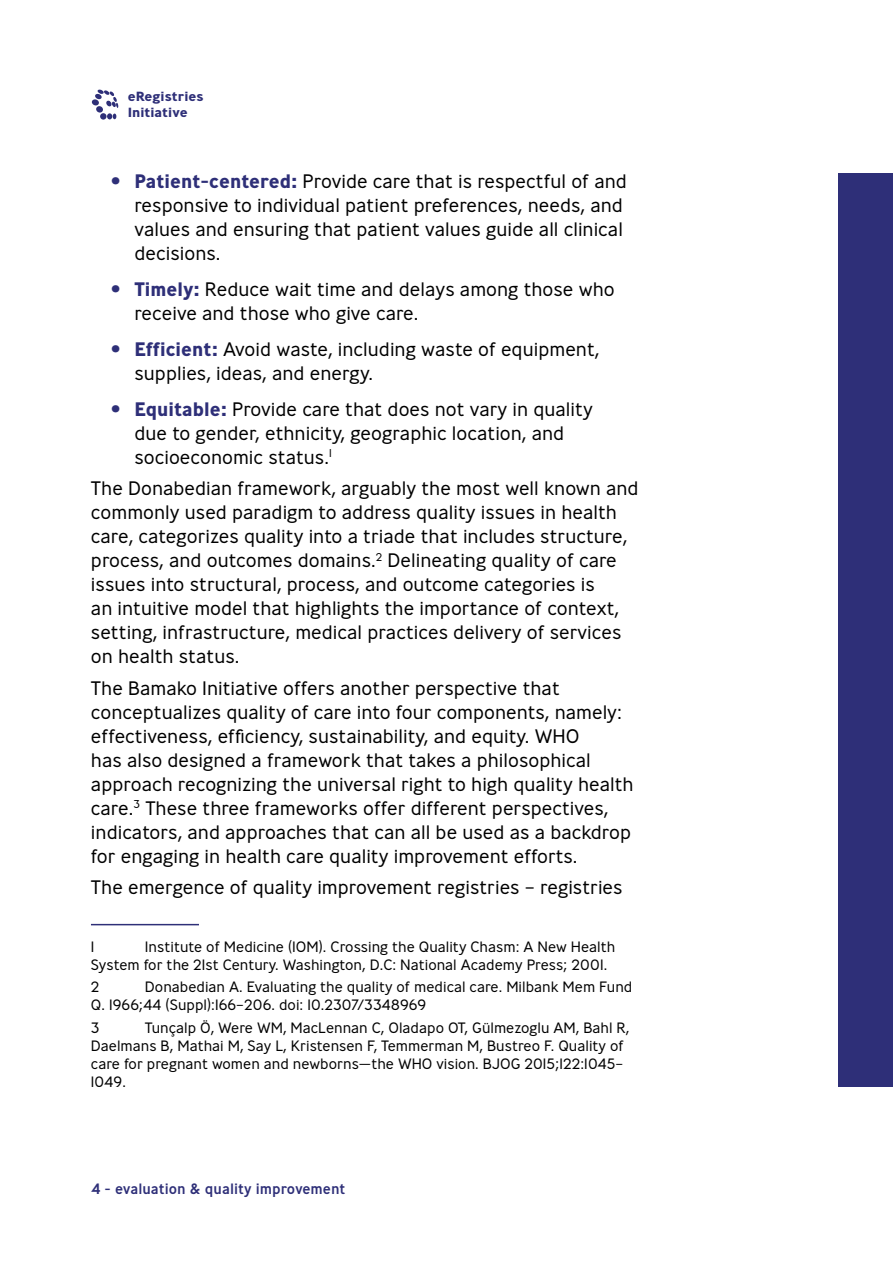
<style>
.page{position:relative;width:893px;height:1263px;background:#fff}
.page>*{position:absolute;margin:0;border:0;box-sizing:border-box;transform-origin:0 0}
.t1{font:300 19.5px/24px "Ministry";color:#000}
.t2{font:300 15px/18px "Ministry";color:#000}
.t3{font:500 15px "Ministry";color:#2e2f78}
.t4{font:700 13.2px/15.9px "Ministry";color:#2e2f78;scale:1.07 1}
.s1{font-weight:700;color:#2e2f78}
</style>
<div class="page">
<svg style="left:95px;top:89px;width:23px;height:30px"></svg>
<div style="left:92px;top:99px;width:7px;height:7px;background:#2e2f78;border-radius:50%"></div>
<div style="left:839px;top:173px;width:54px;height:914px;background:#2e2f78"></div>
<hr style="left:91px;top:924px;width:108px;height:1px;background:#2e2f78">
<p class="t4" style="left:128px;top:88px;width:73px">eRegistries<br>Initiative</p>
<p class="t1" style="left:134px;top:169px;width:494px;text-indent:-24px"><span class="s1">• Patient-centered:</span> Provide care that is respectful of and responsive to individual patient preferences, needs, and values and ensuring that patient values guide all clinical decisions.</p>
<p class="t1" style="left:134px;top:277px;width:482px;text-indent:-24px"><span class="s1">• Timely:</span> Reduce wait time and delays among those who receive and those who give care.</p>
<p class="t1" style="left:134px;top:337px;width:467px;text-indent:-24px"><span class="s1">• Efficient:</span> Avoid waste, including waste of equipment, supplies, ideas, and energy.</p>
<p class="t1" style="left:134px;top:397px;width:460px;text-indent:-24px"><span class="s1">• Equitable:</span> Provide care that does not vary in quality due to gender, ethnicity, geographic location, and socioeconomic status.<sup>1</sup></p>
<p class="t1" style="left:91px;top:476px;width:549px">The Donabedian framework, arguably the most well known and commonly used paradigm to address quality issues in health care, categorizes quality into a triade that includes structure, process, and outcomes domains.<sup>2</sup> Delineating quality of care issues into structural, process, and outcome categories is<br>an intuitive model that highlights the importance of context, setting, infrastructure, medical practices delivery of services on health status.</p>
<p class="t1" style="left:91px;top:676px;width:544px">The Bamako Initiative offers another perspective that conceptualizes quality of care into four components, namely: effectiveness, efficiency, sustainability, and equity. WHO<br>has also designed a framework that takes a philosophical approach recognizing the universal right to high quality health care.<sup>3</sup> These three frameworks offer different perspectives, indicators, and approaches that can all be used as a backdrop for engaging in health care quality improvement efforts.</p>
<p class="t1" style="left:91px;top:875px;width:533px">The emergence of quality improvement registries – registries</p>
<p class="t2" style="left:91px;top:937px;width:5px">1</p>
<p class="t2" style="left:91px;top:937px;width:526px;text-indent:54px">Institute of Medicine (IOM). Crossing the Quality Chasm: A New Health<br>System for the 21st Century. Washington, D.C: National Academy Press; 2001.</p>
<p class="t2" style="left:91px;top:978px;width:10px">2</p>
<p class="t2" style="left:91px;top:978px;width:543px;text-indent:54px">Donabedian A. Evaluating the quality of medical care. Milbank Mem Fund<br>Q. 1966;44 (Suppl):166–206. doi: 10.2307/3348969</p>
<p class="t2" style="left:91px;top:1018px;width:10px">3</p>
<p class="t2" style="left:91px;top:1018px;width:540px;text-indent:54px">Tunçalp Ö, Were WM, MacLennan C, Oladapo OT, Gülmezoglu AM, Bahl R, Daelmans B, Mathai M, Say L, Kristensen F, Temmerman M, Bustreo F. Quality of care for pregnant women and newborns—the WHO vision. BJOG 2015;122:1045– 1049.</p>
<p class="t3" style="left:91px;top:1179px;width:256px">4 - evaluation &amp; quality improvement</p>
</div>
